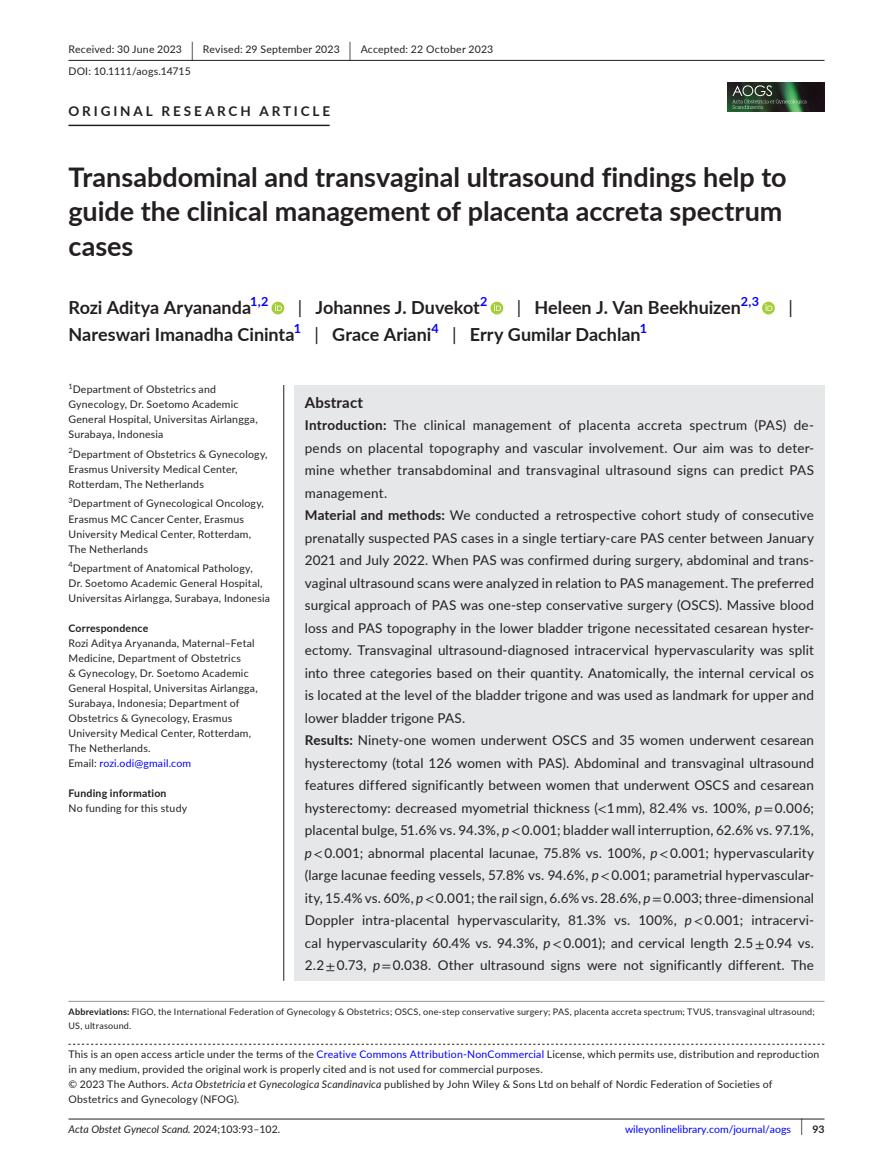
<style>
.page{position:relative;width:893px;height:1174px;background:#fff}
.page>*{position:absolute;margin:0;border:0;box-sizing:border-box;transform-origin:0 0}
.t1{font:700 27px/34.5px "Lato";color:#231f20}
.t2{font:700 18px "Lato";color:#231f20}
.t3{font:18px "Lato";color:#231f20}
.t4{font:700 15px "Lato";letter-spacing:.015em;color:#231f20}
.t5{font:13.5px/22.5px "Lato";letter-spacing:.01em;color:#231f20}
.t6{font:700 13.5px "Lato";letter-spacing:.215em;color:#231f20}
.t7{font:700 12.6px "Lato";color:#00f}
.t8{font:10.5px/15px "Lato";letter-spacing:.02em;color:#231f20}
.t9{font:italic 10.5px "Lato";color:#231f20}
.t10{font:10.5px "Lato";color:#00f}
.t11{font:700 10.5px "Lato";letter-spacing:.02em;color:#231f20}
.t12{font:9px/13.5px "Lato";letter-spacing:.025em;color:#231f20}
.t13{font:7.35px "Lato";color:#231f20}
.s1{font-size:19.65px}
.s2{font-weight:400}
.s3{color:#00f}
.s4{font-weight:700}
.s5{font-family:"STIX"}
.s6{font-style:italic}
.s7{font-style:normal}
.s8{font-size:17.4px;color:#231f20}
.s9{font-weight:700;color:#231f20}
</style>
<div class="page">
<hr style="left:68px;top:1118px;width:756px;height:1px;background:#231f20">
<img style="left:728px;top:82px;width:96px;height:30px">
<svg style="left:732px;top:85px;width:75px;height:24px;background:#3e5843"></svg>
<hr style="left:68px;top:60px;width:756px;height:1px;background:#231f20">
<hr style="left:68px;top:125px;width:262px;height:1px;background:#231f20">
<div style="left:272px;top:302px;width:12px;height:12px;background:#a5cd39;border-radius:50%"></div>
<svg style="left:275px;top:304px;width:7px;height:7px"></svg>
<div style="left:490px;top:302px;width:13px;height:12px;background:#a5cd39;border-radius:50%"></div>
<svg style="left:494px;top:304px;width:7px;height:7px"></svg>
<svg style="left:762px;top:302px;width:13px;height:12px"></svg>
<svg style="left:765px;top:304px;width:7px;height:7px"></svg>
<div style="left:294px;top:385px;width:530px;height:595px;background:#e6e7e9"></div>
<hr style="left:283px;top:385px;width:1px;height:595px;background:#231f20">
<svg style="left:68px;top:1043px;width:756px;height:1px"></svg>
<hr style="left:68px;top:1001px;width:756px;height:1px;background:#939598">
<p class="t8" style="left:68px;top:38px;width:426px;line-height:21.8px">Received: 30 June 2023 <span class="s1">|</span> Revised: 29 September 2023 <span class="s1">|</span> Accepted: 22 October 2023<br>DOI: 10.1111/aogs.14715</p>
<p class="t6" style="left:68px;top:101px;width:263px">ORIGINAL RESEARCH ARTICLE</p>
<h1 class="t1" style="left:68px;top:159px;width:720px">Transabdominal and transvaginal ultrasound findings help to guide the clinical management of placenta accreta spectrum cases</h1>
<h2 class="t2" style="left:68px;top:295px;width:184px">Rozi Aditya Aryananda</h2>
<p class="t7" style="left:250px;top:292px;width:20px">1,2</p>
<h2 class="t2" style="left:298px;top:295px;width:184px"><span class="s2">|</span> Johannes J. Duvekot</h2>
<p class="t7" style="left:480px;top:292px;width:9px">2</p>
<h2 class="t2" style="left:517px;top:295px;width:226px"><span class="s2">|</span> Heleen J. Van Beekhuizen</h2>
<p class="t7" style="left:741px;top:292px;width:20px">2,3</p>
<h2 class="t3" style="left:788px;top:295px;width:6px">|</h2>
<h2 class="t2" style="left:68px;top:322px;width:228px">Nareswari Imanadha Cininta</h2>
<p class="t7" style="left:294px;top:319px;width:9px">1</p>
<h2 class="t2" style="left:314px;top:322px;width:118px"><span class="s2">|</span> Grace Ariani</h2>
<p class="t7" style="left:431px;top:319px;width:9px">4</p>
<h2 class="t2" style="left:452px;top:322px;width:190px"><span class="s2">|</span> Erry Gumilar Dachlan</h2>
<p class="t7" style="left:640px;top:319px;width:9px">1</p>
<p class="t13" style="left:68px;top:381px;width:6px">1</p>
<p class="t8" style="left:68px;top:382px;width:191px;text-indent:4px">Department of Obstetrics and<br>Gynecology, Dr. Soetomo Academic<br>General Hospital, Universitas Airlangga,<br>Surabaya, Indonesia</p>
<p class="t8" style="left:68px;top:446px;width:201px"><sup>2</sup>Department of Obstetrics &amp; Gynecology,<br>Erasmus University Medical Center,<br>Rotterdam, The Netherlands</p>
<p class="t8" style="left:68px;top:496px;width:197px"><sup>3</sup>Department of Gynecological Oncology, Erasmus MC Cancer Center, Erasmus University Medical Center, Rotterdam, The Netherlands</p>
<p class="t8" style="left:68px;top:560px;width:203px"><sup>4</sup>Department of Anatomical Pathology,<br>Dr. Soetomo Academic General Hospital,<br>Universitas Airlangga, Surabaya, Indonesia</p>
<p class="t11" style="left:68px;top:620px;width:81px">Correspondence</p>
<p class="t8" style="left:68px;top:635px;width:191px">Rozi Aditya Aryananda, Maternal–Fetal Medicine, Department of Obstetrics<br>&amp; Gynecology, Dr. Soetomo Academic General Hospital, Universitas Airlangga, Surabaya, Indonesia; Department of Obstetrics &amp; Gynecology, Erasmus University Medical Center, Rotterdam, The Netherlands.<br>Email: <span class="s3">rozi.odi@gmail.com</span></p>
<p class="t11" style="left:68px;top:785px;width:100px">Funding information</p>
<p class="t8" style="left:68px;top:800px;width:120px">No funding for this study</p>
<p class="t4" style="left:305px;top:391px;width:60px">Abstract</p>
<p class="t5" style="left:305px;top:413px;width:511px"><span class="s4">Introduction:</span> The clinical management of placenta accreta spectrum (PAS) de&shy;pends on placental topography and vascular involvement. Our aim was to deter&shy;mine whether transabdominal and transvaginal ultrasound signs can predict PAS management.<br><span class="s4">Material and methods:</span> We conducted a retrospective cohort study of consecutive prenatally suspected PAS cases in a single tertiary-care PAS center between January 2021 and July 2022. When PAS was confirmed during surgery, abdominal and trans&shy;vaginal ultrasound scans were analyzed in relation to PAS management. The preferred surgical approach of PAS was one-step conservative surgery (OSCS). Massive blood loss and PAS topography in the lower bladder trigone necessitated cesarean hyster&shy;ectomy. Transvaginal ultrasound-diagnosed intracervical hypervascularity was split into three categories based on their quantity. Anatomically, the internal cervical os is located at the level of the bladder trigone and was used as landmark for upper and lower bladder trigone PAS.<br><span class="s4">Results:</span> Ninety-one women underwent OSCS and 35 women underwent cesarean hysterectomy (total 126 women with PAS). Abdominal and transvaginal ultrasound features differed significantly between women that underwent OSCS and cesarean hysterectomy: decreased myometrial thickness (<span class="s5">&lt;</span>1 mm), 82.4% vs. 100%, <span class="s6">p</span><span class="s5">=</span> 0.006; placental bulge, 51.6% vs. 94.3%, <span class="s6">p</span><span class="s5">&lt;</span> 0.001; bladder wall interruption, 62.6% vs. 97.1%, <span class="s6">p</span><span class="s5">&lt;</span> 0.001; abnormal placental lacunae, 75.8% vs. 100%, <span class="s6">p</span><span class="s5">&lt;</span> 0.001; hypervascularity (large lacunae feeding vessels, 57.8% vs. 94.6%, <span class="s6">p</span><span class="s5">&lt;</span> 0.001; parametrial hypervascular&shy;ity, 15.4% vs. 60%, <span class="s6">p</span><span class="s5">&lt;</span> 0.001; the rail sign, 6.6% vs. 28.6%, <span class="s6">p</span><span class="s5">=</span> 0.003; three-dimensional Doppler intra-placental hypervascularity, 81.3% vs. 100%, <span class="s6">p</span><span class="s5">&lt;</span> 0.001; intracervi&shy;cal hypervascularity 60.4% vs. 94.3%, <span class="s6">p</span><span class="s5">&lt;</span> 0.001); and cervical length 2.5 <span class="s5">±</span> 0.94 vs.<br>2.2 <span class="s5">±</span> 0.73, <span class="s6">p</span><span class="s5">=</span> 0.038. Other ultrasound signs were not significantly different. The</p>
<p class="t12" style="left:68px;top:1004px;width:748px"><span class="s4">Abbreviations:</span> FIGO, the International Federation of Gynecology &amp; Obstetrics; OSCS, one-step conservative surgery; PAS, placenta accreta spectrum; TVUS, transvaginal ultrasound;<br>US, ultrasound.</p>
<p class="t8" style="left:68px;top:1046px;width:752px">This is an open access article under the terms of the <span class="s3">Creative Commons Attribution-NonCommercial</span> License, which permits use, distribution and reproduction in any medium, provided the original work is properly cited and is not used for commercial purposes.<br>© 2023 The Authors. <span class="s6">Acta Obstetricia et Gynecologica Scandinavica</span> published by John Wiley &amp; Sons Ltd on behalf of Nordic Federation of Societies of Obstetrics and Gynecology (NFOG).</p>
<p class="t9" style="left:68px;top:1121px;width:213px">Acta Obstet Gynecol Scand. <span class="s7">2024;103:93–102.</span></p>
<p class="t10" style="left:625px;top:1121px;width:201px">wileyonlinelibrary.com/journal/aogs <span class="s8">|</span> <span class="s9">93</span></p>
</div>
